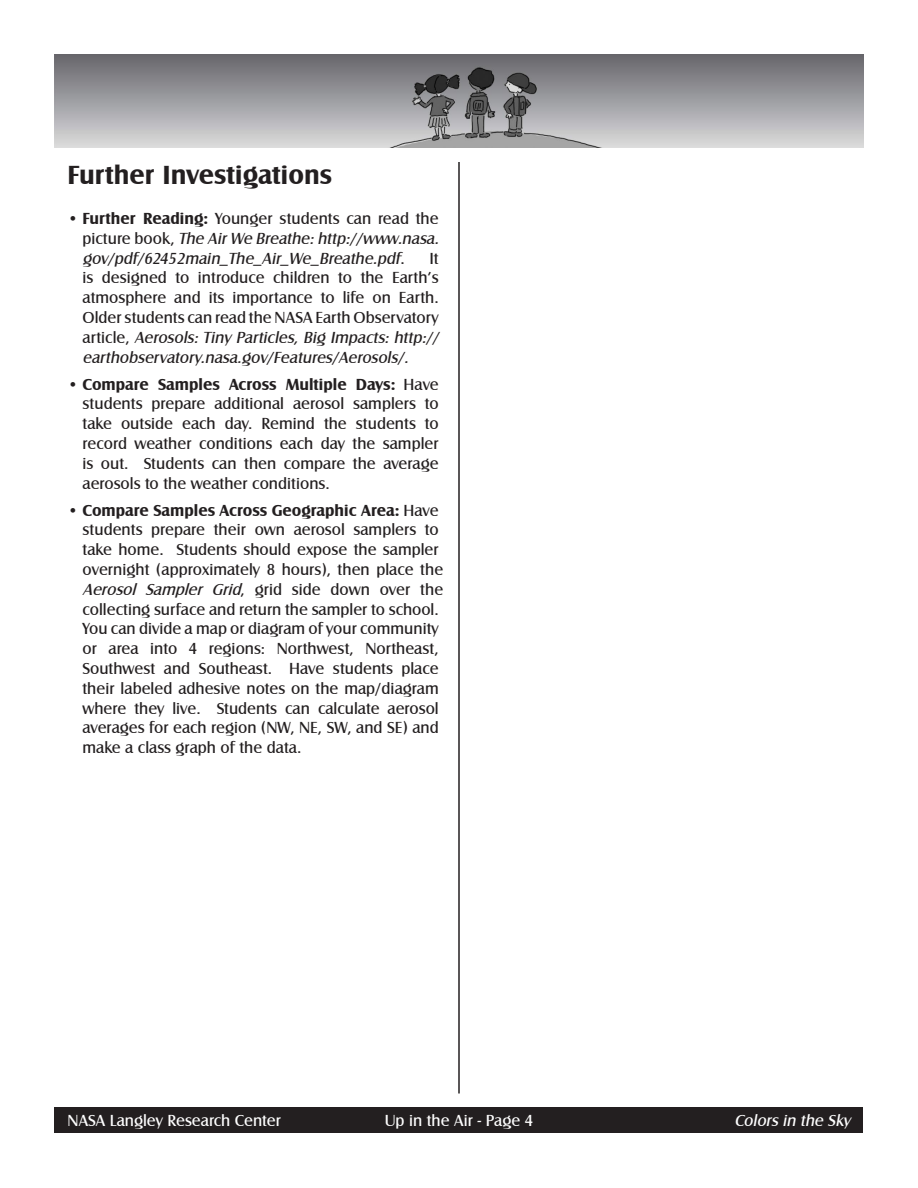
<style>
.page{position:relative;width:918px;height:1188px;background:#fff}
.page>*{position:absolute;margin:0;border:0;box-sizing:border-box;transform-origin:0 0}
.t1{font:700 27px "Castle T";color:#231f20}
.t2{font:16.5px/19.8px "Castle T";color:#231f20}
.t3{font:italic 16.5px/19.8px "Castle T";color:#231f20}
.t4{font:16.5px "Castle T";color:#fff}
.t5{font:italic 16.5px "Castle T";color:#fff}
.s1{font-style:normal}
.s2{font-weight:700;font-style:normal}
.s3{font-style:italic}
.s4{font-weight:700}
</style>
<div class="page">
<div style="left:55px;top:1108px;width:808px;height:25px;background:#231f20"></div>
<hr style="left:458px;top:162px;width:2px;height:932px;background:#231f20">
<img style="left:54px;top:54px;width:810px;height:93px">
<p class="t1" style="left:68px;top:160px;width:266px">Further Investigations</p>
<p class="t3" style="left:82px;top:209px;width:361px;text-indent:-15px"><span class="s1">•</span> <span class="s2">Further Reading:</span> <span class="s1">Younger students can read the p i c t u r e b o o k ,</span> The AirWe Breathe:http://www.nasa. gov/pdf/62452main_The_Air_We_Breathe.pdf<span class="s1">.</span></p>
<p class="t2" style="left:83px;top:248px;width:361px;text-indent:347px">It is designed to introduce children to the Earth’s atmosphere and its importance to life on Earth.<br>Older students can read the NASA Earth Observatory a r t i c l e , <span class="s3">Aerosols: Tiny Particles, Big Impacts: http:// earthobservatory.nasa.gov/Features/Aerosols/.</span></p>
<p class="t2" style="left:82px;top:374px;width:358px;text-align:justify;text-indent:-15px">• <span class="s4">Compare Samples Across Multiple Days:</span> Have students prepare additional aerosol samplers to take outside each day. Remind the students to record weather conditions each day the sampler is out. Students can then compare the average aerosols to the weather conditions.</p>
<p class="t2" style="left:82px;top:500px;width:362px;text-indent:-15px">• <span class="s4">Compare Samples Across Geographic Area:</span> Have students prepare their own aerosol samplers to take home. Students should expose the sampler overnight (approximately 8 hours), then place the <span class="s3">Aerosol Sampler Grid</span>, g r i d s i d e d o w n o v e r t h e collecting surface and return the sampler to school.<br>You can divide a map or diagram of your community or area into 4 regions: Northwest, Northeast, Southwest and Southeast. Have students place their labeled adhesive notes on the map/diagram where they live. Students can calculate aerosol averages for each region (NW, NE, SW, and SE) and make a class graph of the data.</p>
<p class="t4" style="left:68px;top:1111px;width:215px">NASA Langley Research Center</p>
<p class="t4" style="left:385px;top:1111px;width:150px">Up in the Air - Page 4</p>
<p class="t5" style="left:734px;top:1111px;width:118px">Colors in the Sky</p>
</div>
